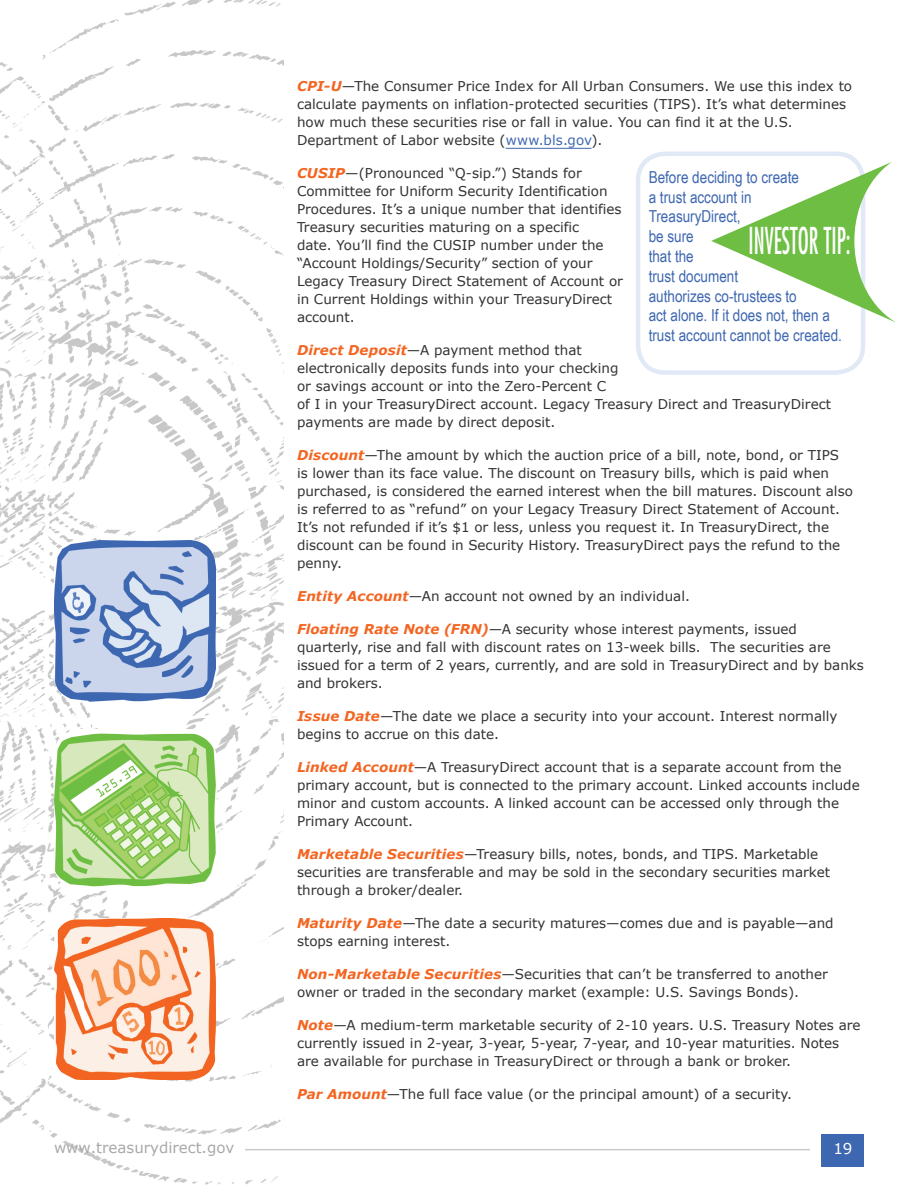
<style>
.page{position:relative;width:918px;height:1188px;background:#fff}
.page>*{position:absolute;margin:0;border:0;box-sizing:border-box;transform-origin:0 0}
.t1{font:condensed 36px "Futura Std";color:#fff;scale:.65 1}
.t2{font:16.5px/19.8px "Arial Narrow";color:#3e67b1}
.t3{font:15px "Verdana";color:#a9a9a9}
.t4{font:15px "Verdana";color:#fff}
.t5{font:13.5px/18px "Verdana";color:#313232}
.s1{font-weight:700;font-style:italic;color:#f36521}
.s2{color:#3e67b1}
</style>
<div class="page">
<hr style="left:506px;top:148px;width:85px;height:1px;background:#3e67b1">
<img style="left:0;top:0;width:284px;height:1185px">
<img style="left:54px;top:540px;width:162px;height:162px">
<div style="left:54px;top:729px;width:162px;height:162px;background:#fff;border-radius:27px"></div>
<img style="left:54px;top:734px;width:162px;height:152px">
<img style="left:54px;top:918px;width:162px;height:162px">
<div style="left:636px;top:152px;width:229px;height:223px;border:4px solid #e1e9f6;border-radius:27px"></div>
<svg style="left:711px;top:162px;width:184px;height:160px"></svg>
<div style="left:822px;top:1134px;width:42px;height:32px;background:#3e67b1"></div>
<hr style="left:245px;top:1149px;width:565px;height:1px;background:#cbcbcb">
<p class="t5" style="left:297px;top:77px;width:557px"><span class="s1">CPI-U</span>—The Consumer Price Index for All Urban Consumers. We use this index to calculate payments on inflation-protected securities (TIPS). It’s what determines how much these securities rise or fall in value. You can find it at the U.S.<br>Department of Labor website (<span class="s2">www.bls.gov</span>).</p>
<p class="t5" style="left:297px;top:164px;width:328px"><span class="s1">CUSIP</span>—(Pronounced “Q-sip.”) Stands for Committee for Uniform Security Identification Procedures. It’s a unique number that identifies Treasury securities maturing on a specific<br>date. You’ll find the CUSIP number under the “Account Holdings/Security” section of your Legacy Treasury Direct Statement of Account or in Current Holdings within your TreasuryDirect account.</p>
<p class="t5" style="left:297px;top:341px;width:536px"><span class="s1">Direct Deposit</span>—A payment method that<br>electronically deposits funds into your checking<br>or savings account or into the Zero-Percent C<br>of I in your TreasuryDirect account. Legacy Treasury Direct and TreasuryDirect payments are made by direct deposit.</p>
<p class="t5" style="left:297px;top:446px;width:557px"><span class="s1">Discount</span>—The amount by which the auction price of a bill, note, bond, or TIPS is lower than its face value. The discount on Treasury bills, which is paid when purchased, is considered the earned interest when the bill matures. Discount also is referred to as “refund” on your Legacy Treasury Direct Statement of Account.<br>It’s not refunded if it’s $1 or less, unless you request it. In TreasuryDirect, the discount can be found in Security History. TreasuryDirect pays the refund to the penny.</p>
<p class="t5" style="left:297px;top:587px;width:394px"><span class="s1">Entity Account</span>—An account not owned by an individual.</p>
<p class="t5" style="left:297px;top:620px;width:569px"><span class="s1">Floating Rate Note (FRN)</span>—A security whose interest payments, issued quarterly, rise and fall with discount rates on 13-week bills. The securities are issued for a term of 2 years, currently, and are sold in TreasuryDirect and by banks and brokers.</p>
<p class="t5" style="left:297px;top:707px;width:542px"><span class="s1">Issue Date</span>—The date we place a security into your account. Interest normally begins to accrue on this date.</p>
<p class="t5" style="left:297px;top:758px;width:564px"><span class="s1">Linked Account</span>—A TreasuryDirect account that is a separate account from the primary account, but is connected to the primary account. Linked accounts include minor and custom accounts. A linked account can be accessed only through the Primary Account.</p>
<p class="t5" style="left:297px;top:845px;width:535px"><span class="s1">Marketable Securities</span>—Treasury bills, notes, bonds, and TIPS. Marketable securities are transferable and may be sold in the secondary securities market through a broker/dealer.</p>
<p class="t5" style="left:297px;top:914px;width:538px"><span class="s1">Maturity Date</span>—The date a security matures—comes due and is payable—and stops earning interest.</p>
<p class="t5" style="left:297px;top:965px;width:532px"><span class="s1">Non-Marketable Securities</span>—Securities that can’t be transferred to another owner or traded in the secondary market (example: U.S. Savings Bonds).</p>
<p class="t5" style="left:297px;top:1016px;width:565px"><span class="s1">Note</span>—A medium-term marketable security of 2-10 years. U.S. Treasury Notes are currently issued in 2-year, 3-year, 5-year, 7-year, and 10-year maturities. Notes are available for purchase in TreasuryDirect or through a bank or broker.</p>
<p class="t5" style="left:297px;top:1085px;width:497px"><span class="s1">Par Amount</span>—The full face value (or the principal amount) of a security.</p>
<p class="t2" style="left:649px;top:166px;width:195px">Before deciding to create<br>a trust account in<br>TreasuryDirect,<br>be sure<br>that the<br>trust document<br>authorizes co-trustees to<br>act alone. If it does not, then a trust account cannot be created.</p>
<h1 class="t1" style="left:749px;top:219px;width:158px">INVESTOR TIP:</h1>
<p class="t3" style="left:54px;top:1137px;width:182px">www.treasurydirect.gov</p>
<p class="t4" style="left:833px;top:1138px;width:21px">19</p>
</div>
